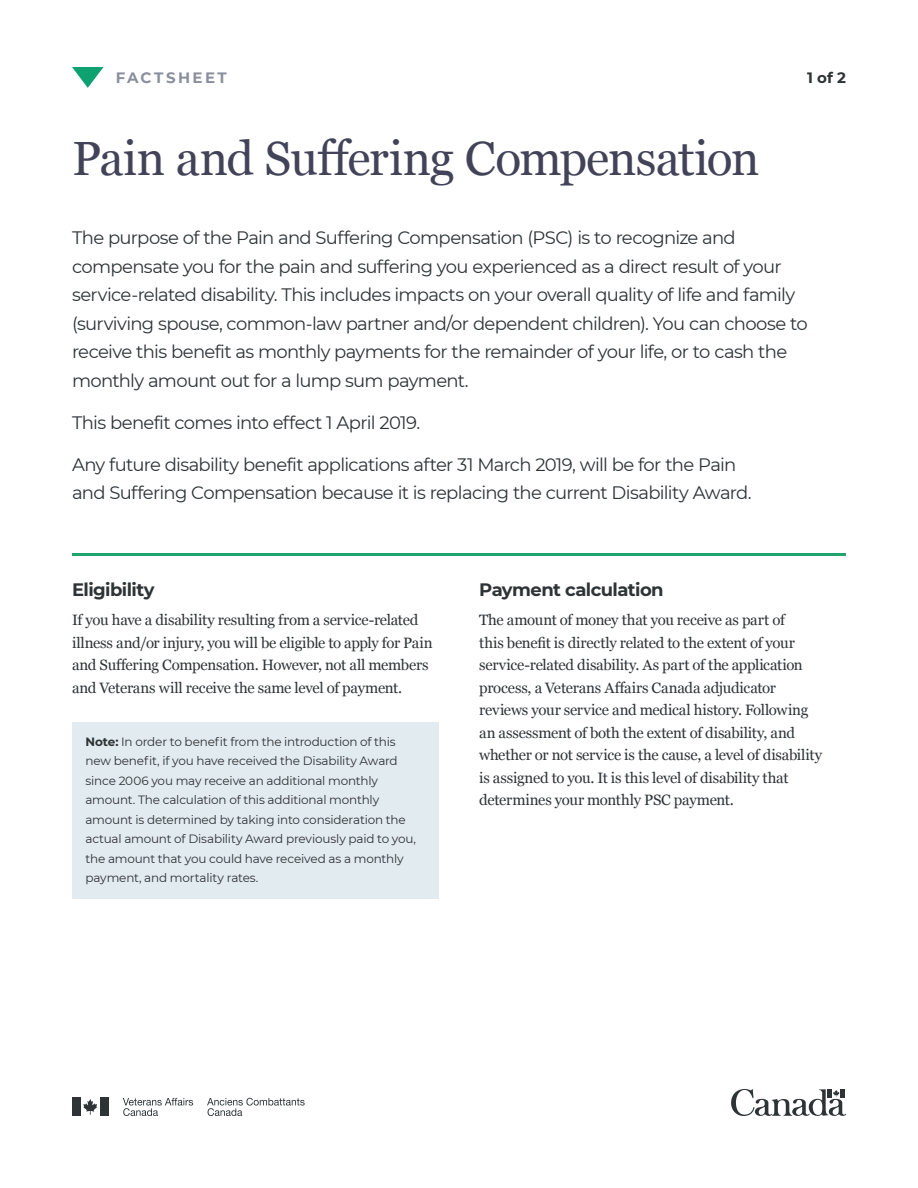
<style>
.page{position:relative;width:918px;height:1188px;background:#fff}
.page>*{position:absolute;margin:0;border:0;box-sizing:border-box;transform-origin:0 0}
.Heading_1{font:48px "Georgia";letter-spacing:-.02em;color:#424358}
.Introduction_Section{font:18px/28.5px "Montserrat";letter-spacing:-.04em;color:#2e3336}
.Heading_2{font:700 18px "Montserrat";letter-spacing:-.035em;color:#2e3336}
.Body{font:15px/22.5px "Georgia";letter-spacing:-.015em;color:#2e3336}
.t1{font:700 15px "Montserrat";letter-spacing:.16em;color:#8a8f9d}
.t2{font:700 15px "Montserrat";color:#2e3336}
.Note{font:12px/19.5px "Montserrat";letter-spacing:-.015em;color:#2e3336}
.s1{font-weight:700}
</style>
<div class="page">
<svg style="left:72px;top:67px;width:32px;height:21px"></svg>
<svg style="left:731px;top:1089px;width:115px;height:27px"></svg>
<div style="left:840px;top:1089px;width:5px;height:8px;background:#2e3336"></div>
<svg style="left:123px;top:1098px;width:70px;height:18px"></svg>
<svg style="left:207px;top:1098px;width:98px;height:18px"></svg>
<div style="left:72px;top:1098px;width:9px;height:18px;background:#2e3336"></div>
<div style="left:100px;top:1098px;width:8px;height:18px;background:#2e3336"></div>
<svg style="left:83px;top:1099px;width:14px;height:16px"></svg>
<div style="left:72px;top:722px;width:367px;height:176px;background:#e2ebef"></div>
<hr style="left:72px;top:553px;width:774px;height:3px;background:#22a46f">
<p class="t1" style="left:116px;top:66px;width:113px">FACTSHEET</p>
<p class="t2" style="left:807px;top:66px;width:40px">1 of 2</p>
<p class="Heading_1" style="left:72px;top:123px;width:689px">Pain and Suffering Compensation</p>
<p class="Introduction_Section" style="left:72px;top:223px;width:737px">The purpose of the Pain and Suffering Compensation (PSC) is to recognize and compensate you for the pain and suffering you experienced as a direct result of your service-related disability. This includes impacts on your overall quality of life and family (surviving spouse, common-law partner and/or dependent children). You can choose to receive this benefit as monthly payments for the remainder of your life, or to cash the monthly amount out for a lump sum payment.</p>
<p class="Introduction_Section" style="left:72px;top:407px;width:350px">This benefit comes into effect 1 April 2019.</p>
<p class="Introduction_Section" style="left:72px;top:449px;width:681px">Any future disability benefit applications after 31 March 2019, will be for the Pain and Suffering Compensation because it is replacing the current Disability Award.</p>
<p class="Heading_2" style="left:72px;top:576px;width:84px">Eligibility</p>
<p class="Body" style="left:72px;top:608px;width:362px">If you have a disability resulting from a service-related illness and/or injury, you will be eligible to apply for Pain and Suffering Compensation. However, not all members and Veterans will receive the same level of payment.</p>
<p class="Note" style="left:86px;top:731px;width:332px"><span class="s1">Note:</span> In order to benefit from the introduction of this new benefit, if you have received the Disability Award since 2006 you may receive an additional monthly amount. The calculation of this additional monthly amount is determined by taking into consideration the actual amount of Disability Award previously paid to you, the amount that you could have received as a monthly payment, and mortality rates.</p>
<p class="Heading_2" style="left:479px;top:576px;width:186px">Payment calculation</p>
<p class="Body" style="left:479px;top:608px;width:344px">The amount of money that you receive as part of<br>this benefit is directly related to the extent of your service-related disability. As part of the application process, a Veterans Affairs Canada adjudicator reviews your service and medical history. Following an assessment of both the extent of disability, and whether or not service is the cause, a level of disability is assigned to you. It is this level of disability that determines your monthly PSC payment.</p>
</div>
